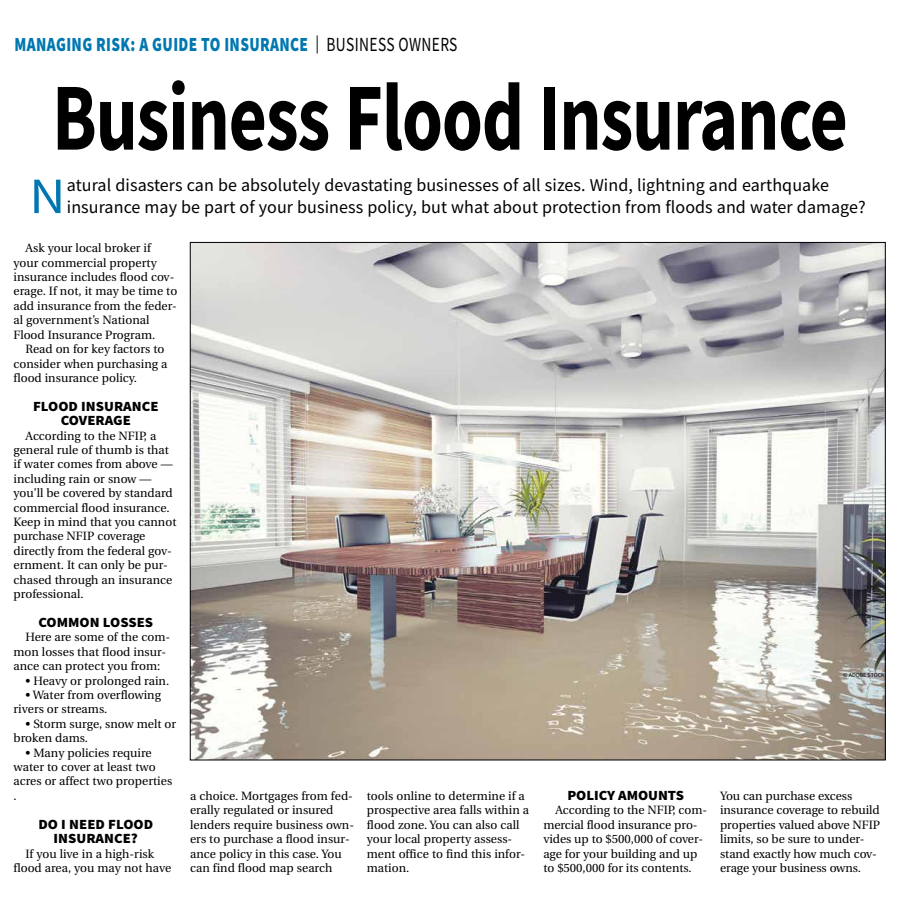
<style>
.page{position:relative;width:900px;height:908px;background:#fff}
.page>*{position:absolute;margin:0;border:0;box-sizing:border-box;transform-origin:0 0}
.t1{font:700 96px "Source Sans Pro";letter-spacing:-.015em;color:#000;scale:.77 1}
.t2{font:50.9px "Source Sans Pro";color:#0077b1;scale:1.1 1}
.t3{font:900 20px "Source Sans Pro";letter-spacing:.025em;color:#0077b1;scale:.77 1}
.t4{font:18px/21.6px "Source Sans Pro";letter-spacing:.005em;color:#000}
.t5{font:900 14px/14.4px "Source Sans Pro";color:#000;text-align:center;scale:1.05 1}
.t6{font:12px/14.4px "Utopia";color:#000}
.t7{font:6px "Source Sans Pro";color:#000}
.s1{font-weight:400;font-size:18px;color:#000}
.s2{font-weight:400;color:#000}
</style>
<div class="page">
<img style="left:192px;top:244px;width:692px;height:514px">
<h3 class="t3" style="left:14px;top:31px;width:577px">MANAGING RISK: A GUIDE TO INSURANCE <span class="s1">|</span> <span class="s2">BUSINESS OWNERS</span></h3>
<h1 class="t1" style="left:52px;top:53px;width:1035px">Business Flood Insurance</h1>
<h2 class="t2" style="left:29px;top:164px;width:34px">N</h2>
<h3 class="t4" style="left:67px;top:174px;width:800px">atural disasters can be absolutely devastating businesses of all sizes. Wind, lightning and earthquake insurance may be part of your business policy, but what about protection from floods and water damage?</h3>
<p class="t6" style="left:14px;top:241px;width:165px;text-indent:12px">Ask your local broker if your commercial property insurance includes flood cov&shy;erage. If not, it may be time to add insurance from the feder&shy;al government’s National<br>Flood Insurance Program.</p>
<p class="t6" style="left:14px;top:342px;width:155px;text-indent:12px">Read on for key factors to consider when purchasing a flood insurance policy.</p>
<p class="t5" style="left:33px;top:398px;width:121px">FLOOD INSURANCE<br>COVERAGE</p>
<p class="t6" style="left:14px;top:428px;width:164px;text-indent:12px">According to the NFIP, a general rule of thumb is that if water comes from above — including rain or snow — you’ll be covered by standard commercial flood insurance.<br>Keep in mind that you cannot purchase NFIP coverage directly from the federal gov&shy;ernment. It can only be pur&shy;chased through an insurance professional.</p>
<p class="t5" style="left:38px;top:614px;width:111px">COMMON LOSSES</p>
<p class="t6" style="left:14px;top:630px;width:158px;text-indent:12px">Here are some of the com&shy;mon losses that flood insur&shy;ance can protect you from:</p>
<p class="t6" style="left:26px;top:673px;width:145px">• Heavy or prolonged rain.</p>
<p class="t6" style="left:14px;top:687px;width:149px;text-indent:12px">• Water from overflowing rivers or streams.</p>
<p class="t6" style="left:14px;top:716px;width:164px;text-indent:12px">• Storm surge, snow melt or broken dams.</p>
<p class="t6" style="left:14px;top:745px;width:160px;text-indent:12px">• Many policies require water to cover at least two acres or affect two properties .</p>
<p class="t5" style="left:38px;top:816px;width:111px">DO I NEED FLOOD<br>INSURANCE?</p>
<p class="t6" style="left:14px;top:846px;width:159px;text-align:center">If you live in a high-risk flood area, you may not have</p>
<p class="t7" style="left:843px;top:671px;width:43px">© ADOBE STOCK</p>
<p class="t6" style="left:190px;top:788px;width:165px">a choice. Mortgages from fed&shy;erally regulated or insured lenders require business own&shy;ers to purchase a flood insur&shy;ance policy in this case. You can find flood map search</p>
<p class="t6" style="left:367px;top:788px;width:164px">tools online to determine if a prospective area falls within a flood zone. You can also call your local property assess&shy;ment office to find this infor&shy;mation.</p>
<p class="t5" style="left:567px;top:787px;width:113px">POLICY AMOUNTS</p>
<p class="t6" style="left:543px;top:803px;width:165px;text-indent:12px">According to the NFIP, com&shy;mercial flood insurance pro&shy;vides up to $500,000 of cover&shy;age for your building and up to $500,000 for its contents.</p>
<p class="t6" style="left:720px;top:788px;width:162px">You can purchase excess insurance coverage to rebuild properties valued above NFIP limits, so be sure to under&shy;stand exactly how much cov&shy;erage your business owns.</p>
</div>
